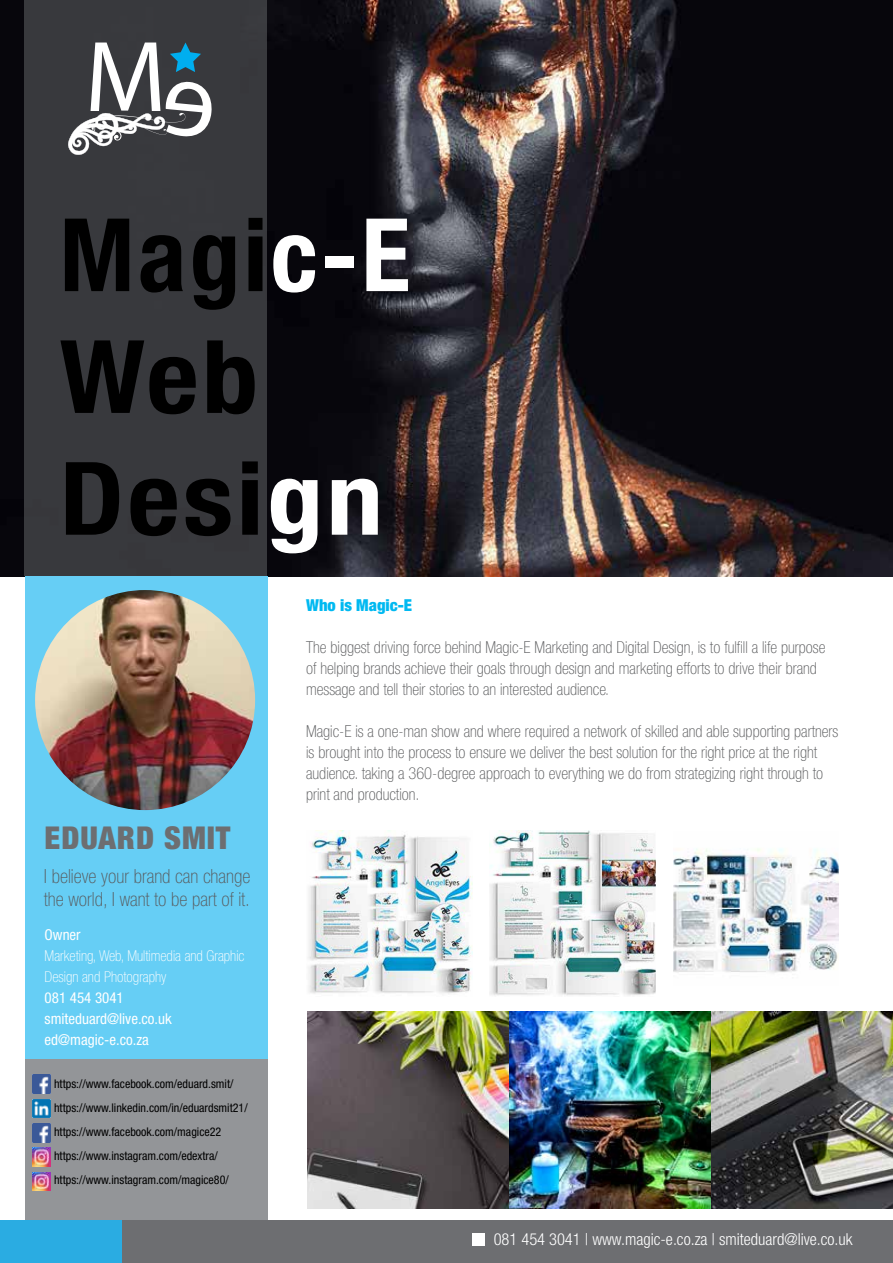
<style>
.page{position:relative;width:893px;height:1263px;background:#fff}
.page>*{position:absolute;margin:0;border:0;box-sizing:border-box;transform-origin:0 0}
.t1{font:700 condensed 101.55px/121.8px "Helvetica Neue LT Std";letter-spacing:.03em;color:#000}
.t2{font:900 condensed 31.5px "Helvetica Neue LT Std";letter-spacing:.03em;color:#6d6e71}
.t3{font:100 condensed 19.5px/22.5px "Helvetica Neue LT Std";color:#58595b}
.t4{font:100 condensed 16.5px/21px "Helvetica Neue LT Std";color:#58595b}
.t5{font:300 condensed 16.5px "Helvetica Neue LT Std";color:#fff}
.t6{font:900 condensed 16.5px "Helvetica Neue LT Std";color:#00b9f1}
.t7{font:100 condensed 15px/21px "Helvetica Neue LT Std";color:#fff}
.t8{font:condensed 15px/21px "Helvetica Neue LT Std";color:#fff}
.t9{font:condensed 12px/24px "Helvetica Neue LT Std";color:#000}
.s1{color:#fff}
</style>
<div class="page">
<img style="left:0;top:0;width:893px;height:576px">
<div style="left:26px;top:576px;width:242px;height:483px;background:#66cef5"></div>
<div style="left:26px;top:1059px;width:242px;height:160px;background:#939598"></div>
<div style="left:121px;top:1220px;width:772px;height:43px;background:#6d6e71"></div>
<div style="left:0;top:1220px;width:121px;height:43px;background:#2aace2"></div>
<div style="left:472px;top:1233px;width:13px;height:12px;background:#fff"></div>
<div style="left:24px;top:0;width:243px;height:576px;background:#38393d"></div>
<svg style="left:68px;top:43px;width:144px;height:112px"></svg>
<img style="left:35px;top:590px;width:220px;height:220px;border-radius:110px">
<img style="left:32px;top:1075px;width:19px;height:18px">
<img style="left:32px;top:1123px;width:19px;height:19px">
<img style="left:32px;top:1099px;width:19px;height:19px">
<img style="left:32px;top:1148px;width:19px;height:18px">
<img style="left:32px;top:1172px;width:19px;height:19px">
<img style="left:490px;top:830px;width:166px;height:166px">
<img style="left:308px;top:830px;width:164px;height:164px">
<img style="left:673px;top:848px;width:166px;height:125px">
<img style="left:307px;top:1011px;width:586px;height:198px">
<h1 class="t1" style="left:60px;top:193px;width:352px">Magi<span class="s1">c-E<br></span>Web<br>Desi<span class="s1">gn</span></h1>
<h2 class="t2" style="left:45px;top:818px;width:187px">EDUARD SMIT</h2>
<p class="t3" style="left:44px;top:865px;width:208px">I believe your brand can change the world, I want to be part of it.</p>
<p class="t8" style="left:45px;top:924px;width:38px">Owner</p>
<p class="t7" style="left:45px;top:945px;width:201px">Marketing, Web, Multimedia and Graphic<br>Design and Photography</p>
<p class="t8" style="left:45px;top:987px;width:129px">081 454 3041 smiteduard@live.co.uk ed@magic-e.co.za</p>
<p class="t9" style="left:54px;top:1071px;width:195px">https://www.facebook.com/eduard.smit/ https://www.linkedin.com/in/eduardsmit21/ https://www.facebook.com/magice22 https://www.instagram.com/edextra/ https://www.instagram.com/magice80/</p>
<p class="t6" style="left:306px;top:595px;width:107px">Who is Magic-E</p>
<p class="t4" style="left:306px;top:637px;width:521px">The biggest driving force behind Magic-E Marketing and Digital Design, is to fulfill a life purpose of helping brands achieve their goals through design and marketing efforts to drive their brand message and tell their stories to an interested audience.</p>
<p class="t4" style="left:306px;top:721px;width:534px">Magic-E is a one-man show and where required a network of skilled and able supporting partners is brought into the process to ensure we deliver the best solution for the right price at the right audience. taking a 360-degree approach to everything we do from strategizing right through to print and production.</p>
<p class="t5" style="left:494px;top:1230px;width:360px">081 454 3041 | www.magic-e.co.za | smiteduard@live.co.uk</p>
</div>
